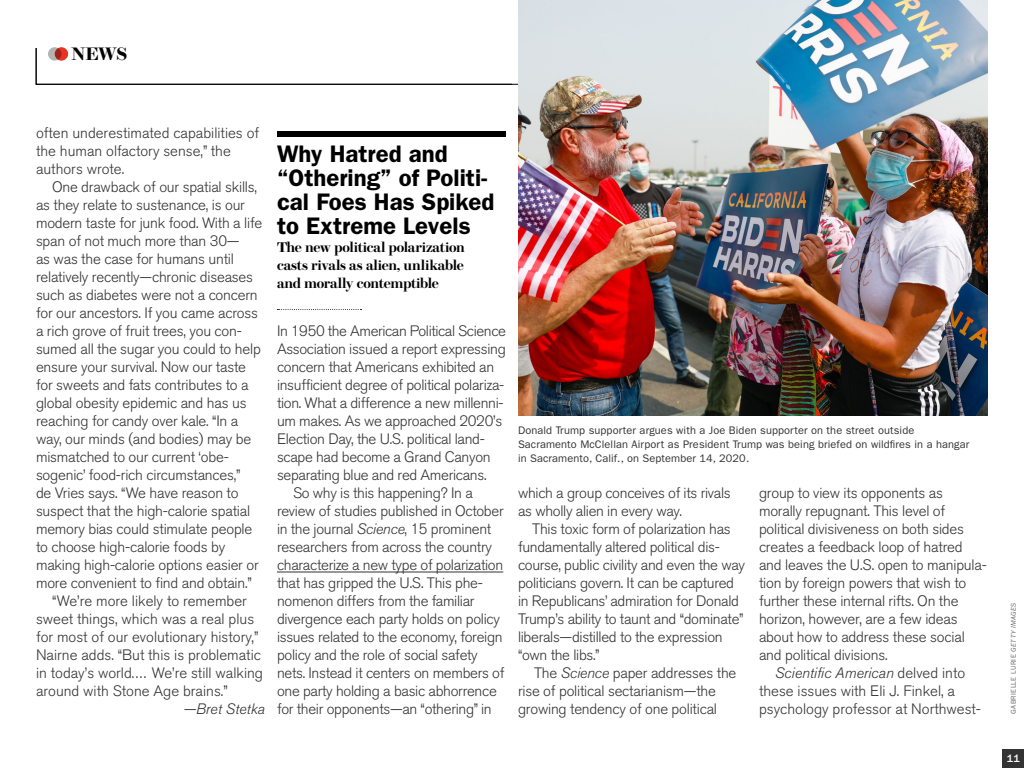
<style>
.page{position:relative;width:1024px;height:768px;background:#fff}
.page>*{position:absolute;margin:0;border:0;box-sizing:border-box;transform-origin:0 0}
.t1{font:600 24px/24px "ITC Franklin Gothic Std";color:#000}
.t2{font:600 18px "Brunel Deck";color:#000}
.t3{font:300 15px/18px "Akzidenz Grotesk BQ";letter-spacing:-.015em;color:#333}
.t4{font:italic 300 15px "Akzidenz Grotesk BQ";color:#333}
.t5{font:600 14px/18px "Brunel Deck";letter-spacing:-.02em;color:#000;text-align:justify}
.t6{font:11px/14px "ITC Franklin Gothic Std";letter-spacing:.01em;color:#333}
.t7{font:500 11px "ITC Franklin Gothic Std";color:#fff}
.t8{font:7px "ITC Franklin Gothic Std";letter-spacing:.055em;color:#666}
.s1{font-style:italic}
</style>
<div class="page">
<div style="left:277px;top:131px;width:229px;height:6px;background:#000"></div>
<svg style="left:278px;top:309px;width:83px;height:1px"></svg>
<hr style="left:277px;top:572px;width:226px;height:1px;background:#333">
<svg style="left:36px;top:48px;width:482px;height:37px"></svg>
<img style="left:518px;top:0;width:470px;height:416px">
<div style="left:48px;top:47px;width:13px;height:14px;background:#b3b3b3;border-radius:50%"></div>
<svg style="left:55px;top:47px;width:13px;height:14px"></svg>
<div style="left:1003px;top:749px;width:21px;height:19px;background:#333"></div>
<p class="t2" style="left:71px;top:44px;width:58px">NEWS</p>
<p class="t3" style="left:36px;top:124px;width:225px">often underestimated capabilities of the human olfactory sense,” the authors wrote.</p>
<p class="t3" style="left:52px;top:178px;width:207px">One drawback of our spatial skills,</p>
<p class="t3" style="left:36px;top:196px;width:211px">as they relate to sustenance, is our</p>
<p class="t3" style="left:36px;top:214px;width:228px">modern taste for junk food. With a life</p>
<p class="t3" style="left:36px;top:232px;width:205px">span of not much more than 30—</p>
<p class="t3" style="left:36px;top:250px;width:199px">as was the case for humans until</p>
<p class="t3" style="left:36px;top:268px;width:219px">relatively recently—chronic diseases</p>
<p class="t3" style="left:36px;top:286px;width:223px">such as diabetes were not a concern</p>
<p class="t3" style="left:36px;top:304px;width:223px">for our ancestors. If you came across</p>
<p class="t3" style="left:36px;top:322px;width:207px">a rich grove of fruit trees, you con-</p>
<p class="t3" style="left:36px;top:340px;width:226px">sumed all the sugar you could to help</p>
<p class="t3" style="left:36px;top:358px;width:212px">ensure your survival. Now our taste</p>
<p class="t3" style="left:36px;top:376px;width:214px">for sweets and fats contributes to a</p>
<p class="t3" style="left:36px;top:394px;width:212px">global obesity epidemic and has us</p>
<p class="t3" style="left:36px;top:412px;width:204px">reaching for candy over kale. “In a</p>
<p class="t3" style="left:36px;top:430px;width:217px">way, our minds (and bodies) may be</p>
<p class="t3" style="left:36px;top:448px;width:194px">mismatched to our current ‘obe-</p>
<p class="t3" style="left:36px;top:466px;width:206px">sogenic’ food-rich circumstances,”</p>
<p class="t3" style="left:36px;top:484px;width:204px">de Vries says. “We have reason to</p>
<p class="t3" style="left:36px;top:502px;width:216px">suspect that the high-calorie spatial</p>
<p class="t3" style="left:36px;top:520px;width:218px">memory bias could stimulate people</p>
<p class="t3" style="left:36px;top:538px;width:191px">to choose high-calorie foods by</p>
<p class="t3" style="left:36px;top:556px;width:224px">making high-calorie options easier or</p>
<p class="t3" style="left:36px;top:574px;width:217px">more convenient to find and obtain.”</p>
<p class="t3" style="left:52px;top:592px;width:196px">“We’re more likely to remember</p>
<p class="t3" style="left:36px;top:610px;width:220px">sweet things, which was a real plus</p>
<p class="t3" style="left:36px;top:628px;width:224px">for most of our evolutionary history,”</p>
<p class="t3" style="left:36px;top:646px;width:226px">Nairne adds. “But this is problematic</p>
<p class="t3" style="left:36px;top:664px;width:229px">in today’s world.... We’re still walking</p>
<p class="t3" style="left:36px;top:682px;width:193px">around with Stone Age brains.”</p>
<p class="t4" style="left:183px;top:700px;width:83px">—Bret Stetka</p>
<h1 class="t1" style="left:277px;top:142px;width:219px">Why Hatred and “Othering” of Politi&shy;cal Foes Has Spiked to Extreme Levels</h1>
<p class="t5" style="left:277px;top:239px;width:189px">The new political polarization casts rivals as alien, unlikable and morally contemptible</p>
<p class="t3" style="left:277px;top:322px;width:231px">In 1950 the American Political Science</p>
<p class="t3" style="left:277px;top:340px;width:230px">Association issued a report expressing</p>
<p class="t3" style="left:277px;top:358px;width:219px">concern that Americans exhibited an</p>
<p class="t3" style="left:277px;top:376px;width:229px">insufficient degree of political polariza-</p>
<p class="t3" style="left:277px;top:394px;width:228px">tion. What a difference a new millenni-</p>
<p class="t3" style="left:277px;top:412px;width:227px">um makes. As we approached 2020’s</p>
<p class="t3" style="left:277px;top:430px;width:209px">Election Day, the U.S. political land-</p>
<p class="t3" style="left:277px;top:448px;width:215px">scape had become a Grand Canyon</p>
<p class="t3" style="left:277px;top:466px;width:211px">separating blue and red Americans.</p>
<p class="t3" style="left:293px;top:484px;width:181px">So why is this happening? In a</p>
<p class="t3" style="left:277px;top:502px;width:228px">review of studies published in October</p>
<p class="t3" style="left:277px;top:520px;width:216px">in the journal <span class="s1">Science</span>, 15 prominent</p>
<p class="t3" style="left:277px;top:538px;width:217px">researchers from across the country</p>
<p class="t3" style="left:277px;top:556px;width:228px">characterize a new type of polarization</p>
<p class="t3" style="left:277px;top:574px;width:207px">that has gripped the U.S. This phe-</p>
<p class="t3" style="left:277px;top:592px;width:199px">nomenon differs from the familiar</p>
<p class="t3" style="left:277px;top:610px;width:224px">divergence each party holds on policy</p>
<p class="t3" style="left:277px;top:628px;width:227px">issues related to the economy, foreign</p>
<p class="t3" style="left:277px;top:646px;width:202px">policy and the role of social safety</p>
<p class="t3" style="left:277px;top:664px;width:229px">nets. Instead it centers on members of</p>
<p class="t3" style="left:277px;top:682px;width:221px">one party holding a basic abhorrence</p>
<p class="t3" style="left:277px;top:700px;width:216px">for their opponents—an “othering” in</p>
<p class="t6" style="left:518px;top:423px;width:453px">Donald Trump supporter argues with a Joe Biden supporter on the street outside<br>Sacramento McClellan Airport as President Trump was being briefed on wildfires in a hangar in Sacramento, Calif., on September 14, 2020.</p>
<p class="t3" style="left:518px;top:484px;width:214px">which a group conceives of its rivals as wholly alien in every way.</p>
<p class="t3" style="left:518px;top:520px;width:229px;text-indent:14px">This toxic form of polarization has fundamentally altered political dis&shy;course, public civility and even the way politicians govern. It can be captured in Republicans’ admiration for Donald Trump’s ability to taunt and “dominate” liberals—distilled to the expression “own the libs.”</p>
<p class="t3" style="left:518px;top:664px;width:220px;text-indent:16px">The <span class="s1">Science</span> paper addresses the rise of political sectarianism—the growing tendency of one political</p>
<p class="t3" style="left:759px;top:484px;width:229px">group to view its opponents as morally repugnant. This level of political divisiveness on both sides creates a feedback loop of hatred and leaves the U.S. open to manipula&shy;tion by foreign powers that wish to further these internal rifts. On the horizon, however, are a few ideas about how to address these social and political divisions.</p>
<p class="t3" style="left:759px;top:664px;width:224px;text-indent:16px"><span class="s1">Scientific American</span> delved into these issues with Eli J. Finkel, a psychology professor at Northwest-</p>
<p class="t8" style="left:1009px;top:714px;width:113px;rotate:-90deg">GABRIELLE LURIE <span class="s1">GETTY IMAGES</span></p>
<p class="t7" style="left:1007px;top:752px;width:14px">11</p>
</div>
